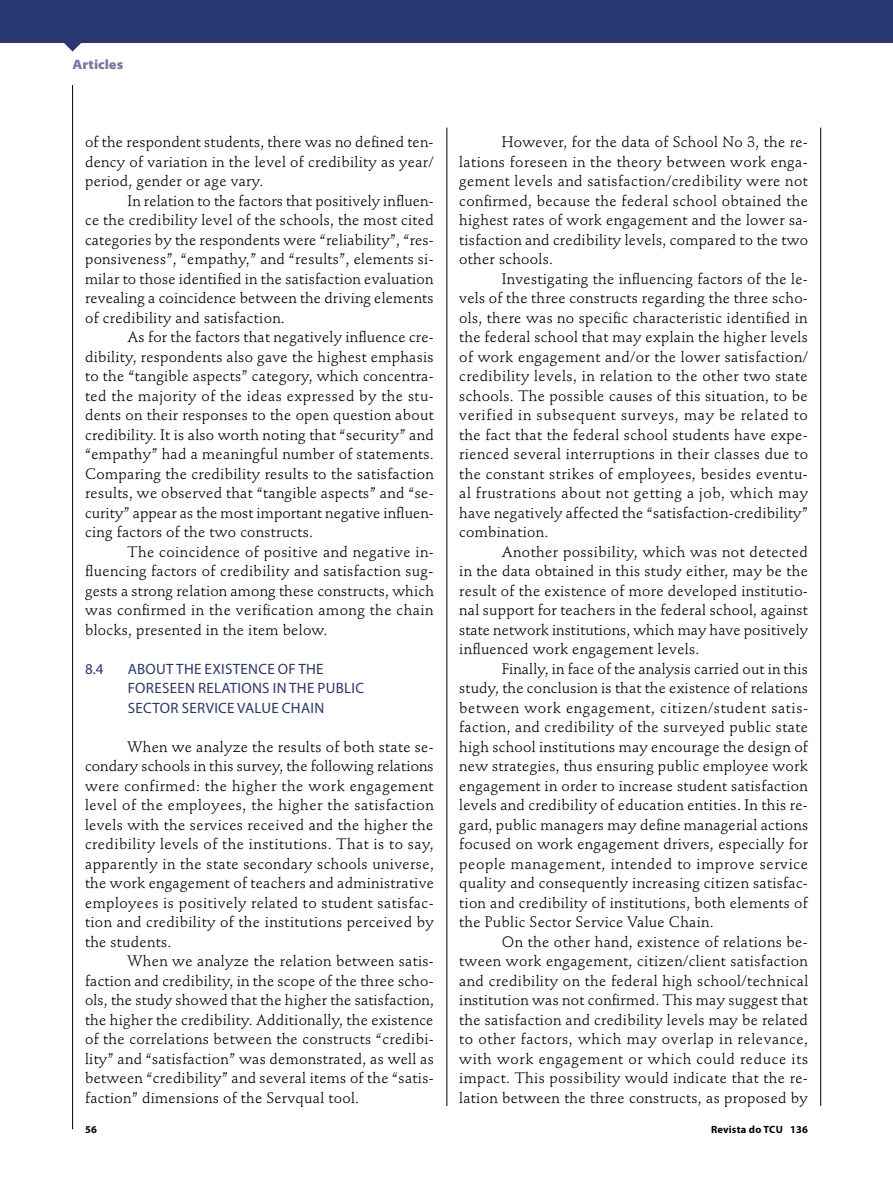
<style>
.page{position:relative;width:893px;height:1191px;background:#fff}
.page>*{position:absolute;margin:0;border:0;box-sizing:border-box;transform-origin:0 0}
.t1{font:15px/19.5px "Stempel Schneidler Std";letter-spacing:.02em;color:#000;text-align:justify}
.t2{font:15px/19.5px "Myriad Pro";letter-spacing:.02em;color:#293771}
.t3{font:900 semi-expanded 13.5px "Myriad Pro";color:#7b77a2}
.t4{font:700 10.5px "Myriad Pro";letter-spacing:.02em;color:#000}
</style>
<div class="page">
<svg style="left:64px;top:43px;width:17px;height:9px"></svg>
<div style="left:0;top:0;width:893px;height:43px;background:#293771"></div>
<hr style="left:72px;top:85px;width:1px;height:1044px;background:#000">
<hr style="left:820px;top:128px;width:1px;height:978px;background:#000">
<hr style="left:446px;top:128px;width:1px;height:978px;background:#000">
<p class="t3" style="left:73px;top:57px;width:52px">Articles</p>
<p class="t1" style="left:85px;top:132px;width:350px">of the respondent students, there was no defined ten&shy;dency of variation in the level of credibility as year/ period, gender or age vary.</p>
<p class="t1" style="left:85px;top:191px;width:350px;text-indent:43px">In relation to the factors that positively influen&shy;ce the credibility level of the schools, the most cited categories by the respondents were “reliability”, “res&shy;ponsiveness”, “empathy,” and “results”, elements si&shy;milar to those identified in the satisfaction evaluation revealing a coincidence between the driving elements of credibility and satisfaction.</p>
<p class="t1" style="left:85px;top:327px;width:350px;text-indent:43px">As for the factors that negatively influence cre&shy;dibility, respondents also gave the highest emphasis to the “tangible aspects” category, which concentra&shy;ted the majority of the ideas expressed by the stu&shy;dents on their responses to the open question about credibility. It is also worth noting that “security” and “empathy” had a meaningful number of statements.<br>Comparing the credibility results to the satisfaction results, we observed that “tangible aspects” and “se&shy;curity” appear as the most important negative influen&shy;cing factors of the two constructs.</p>
<p class="t1" style="left:85px;top:542px;width:350px;text-indent:43px">The coincidence of positive and negative in&shy;fluencing factors of credibility and satisfaction sug&shy;gests a strong relation among these constructs, which was confirmed in the verification among the chain blocks, presented in the item below.</p>
<p class="t2" style="left:85px;top:659px;width:20px">8.4</p>
<p class="t2" style="left:128px;top:659px;width:238px">ABOUT THE EXISTENCE OF THE<br>FORESEEN RELATIONS IN THE PUBLIC<br>SECTOR SERVICE VALUE CHAIN</p>
<p class="t1" style="left:85px;top:737px;width:350px;text-indent:43px">When we analyze the results of both state se&shy;condary schools in this survey, the following relations were confirmed: the higher the work engagement level of the employees, the higher the satisfaction levels with the services received and the higher the credibility levels of the institutions. That is to say, apparently in the state secondary schools universe, the work engagement of teachers and administrative employees is positively related to student satisfac&shy;tion and credibility of the institutions perceived by the students.</p>
<p class="t1" style="left:85px;top:951px;width:350px;text-indent:43px">When we analyze the relation between satis&shy;faction and credibility, in the scope of the three scho&shy;ols, the study showed that the higher the satisfaction, the higher the credibility. Additionally, the existence of the correlations between the constructs “credibi&shy;lity” and “satisfaction” was demonstrated, as well as between “credibility” and several items of the “satis&shy;faction” dimensions of the Servqual tool.</p>
<p class="t1" style="left:459px;top:132px;width:350px;text-indent:43px">However, for the data of School No 3, the re&shy;lations foreseen in the theory between work enga&shy;gement levels and satisfaction/credibility were not confirmed, because the federal school obtained the highest rates of work engagement and the lower sa&shy;tisfaction and credibility levels, compared to the two other schools.</p>
<p class="t1" style="left:459px;top:269px;width:350px;text-indent:43px">Investigating the influencing factors of the le&shy;vels of the three constructs regarding the three scho&shy;ols, there was no specific characteristic identified in the federal school that may explain the higher levels of work engagement and/or the lower satisfaction/ credibility levels, in relation to the other two state schools. The possible causes of this situation, to be verified in subsequent surveys, may be related to the fact that the federal school students have expe&shy;rienced several interruptions in their classes due to the constant strikes of employees, besides eventu&shy;al frustrations about not getting a job, which may have negatively affected the “satisfaction-credibility” combination.</p>
<p class="t1" style="left:459px;top:542px;width:350px;text-indent:43px">Another possibility, which was not detected in the data obtained in this study either, may be the result of the existence of more developed institutio&shy;nal support for teachers in the federal school, against state network institutions, which may have positively influenced work engagement levels.</p>
<p class="t1" style="left:459px;top:659px;width:350px;text-indent:43px">Finally, in face of the analysis carried out in this study, the conclusion is that the existence of relations between work engagement, citizen/student satis&shy;faction, and credibility of the surveyed public state high school institutions may encourage the design of new strategies, thus ensuring public employee work engagement in order to increase student satisfaction levels and credibility of education entities. In this re&shy;gard, public managers may define managerial actions focused on work engagement drivers, especially for people management, intended to improve service quality and consequently increasing citizen satisfac&shy;tion and credibility of institutions, both elements of the Public Sector Service Value Chain.</p>
<p class="t1" style="left:459px;top:932px;width:350px;text-indent:43px">On the other hand, existence of relations be&shy;tween work engagement, citizen/client satisfaction and credibility on the federal high school/technical institution was not confirmed. This may suggest that the satisfaction and credibility levels may be related to other factors, which may overlap in relevance, with work engagement or which could reduce its impact. This possibility would indicate that the re&shy;lation between the three constructs, as proposed by</p>
<p class="t4" style="left:85px;top:1123px;width:13px">56</p>
<p class="t4" style="left:711px;top:1123px;width:98px">Revista do TCU 136</p>
</div>
